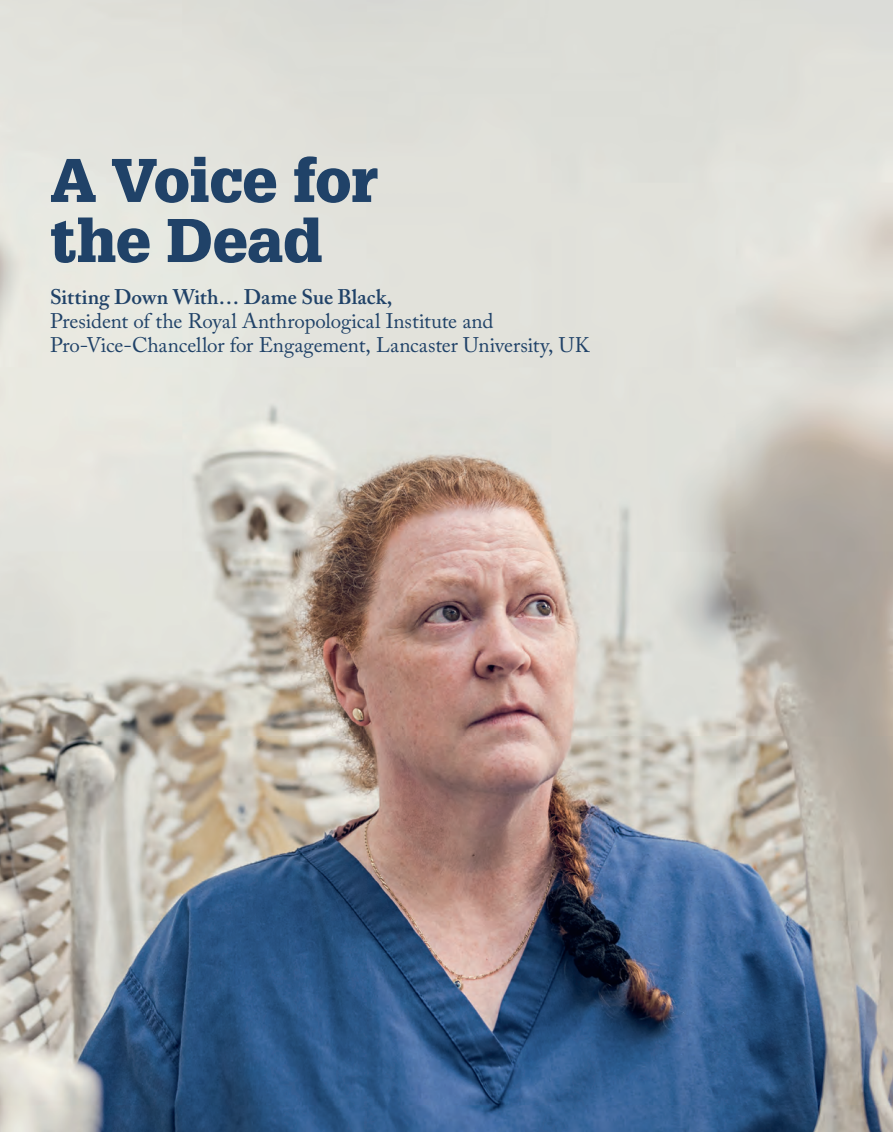
<style>
.page{position:relative;width:893px;height:1132px;background:#fff}
.page>*{position:absolute;margin:0;border:0;box-sizing:border-box;transform-origin:0 0}
.t1{font:900 60px/60px "Glypha LT Std";letter-spacing:-.01em;color:#204268}
.t2{font:21px/24px "Adobe Caslon Pro";letter-spacing:-.005em;color:#204268}
.t3{font:600 21px "Adobe Caslon Pro";color:#204268}
</style>
<div class="page">
<img style="left:0;top:0;width:893px;height:1131px">
<h1 class="t1" style="left:50px;top:150px;width:329px">A Voice for the Dead</h1>
<p class="t3" style="left:50px;top:284px;width:344px">Sitting Down With… Dame Sue Black,</p>
<p class="t2" style="left:50px;top:309px;width:541px">President of the Royal Anthropological Institute and<br>Pro-Vice-Chancellor for Engagement, Lancaster University, UK</p>
</div>
